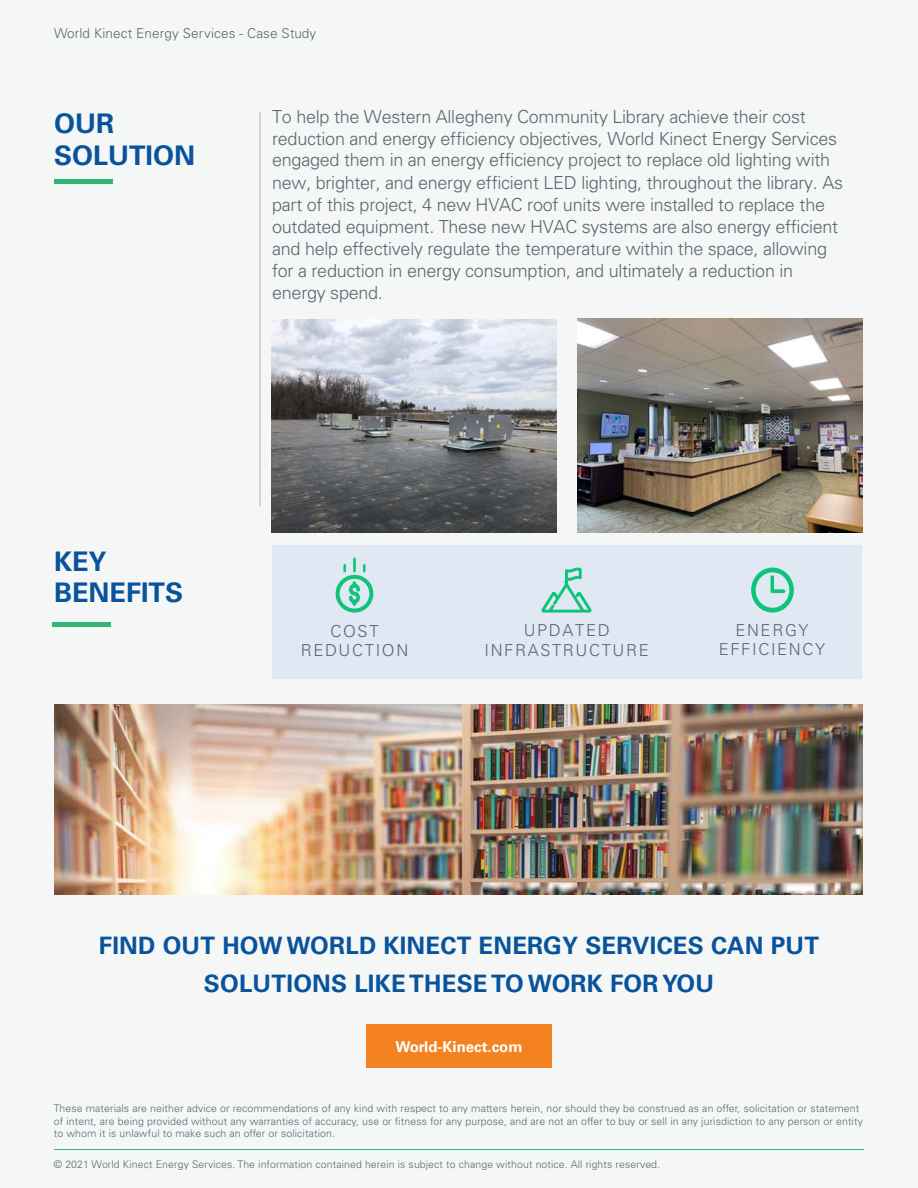
<style>
.page{position:relative;width:918px;height:1188px;background:#f5f7f7}
.page>*{position:absolute;margin:0;border:0;box-sizing:border-box;transform-origin:0 0}
.t1{font:700 27px/31.7px "Univers LT Std";color:#09539c}
.t2{font:700 24px "Univers LT Std";letter-spacing:.01em;color:#09539c}
.t3{font:300 18px/22px "Univers LT Std";letter-spacing:-.015em;color:#5a6670}
.t4{font:300 16.5px/19.8px "Univers LT Std";letter-spacing:.1em;color:#5a6670;text-align:center}
.t5{font:700 15px "Univers LT Std";color:#fff}
.t6{font:300 13.5px "Univers LT Std";letter-spacing:.01em;color:#596770}
.t7{font:300 10.5px/12.6px "Univers LT Std";letter-spacing:.01em;color:#5a6670}
</style>
<div class="page">
<div style="left:55px;top:179px;width:58px;height:5px;background:#31b676"></div>
<div style="left:273px;top:545px;width:589px;height:134px;background:#dfe8f3"></div>
<svg style="left:335px;top:557px;width:39px;height:56px"></svg>
<svg style="left:541px;top:567px;width:51px;height:46px"></svg>
<svg style="left:751px;top:568px;width:43px;height:45px"></svg>
<hr style="left:259px;top:112px;width:1px;height:394px;background:#d4d4d6">
<hr style="left:54px;top:1149px;width:810px;height:1px;background:#31b676">
<div style="left:366px;top:1025px;width:186px;height:43px;background:#f58220"></div>
<img style="left:577px;top:319px;width:285px;height:213px">
<img style="left:272px;top:319px;width:285px;height:214px">
<img style="left:55px;top:705px;width:807px;height:189px">
<div style="left:52px;top:622px;width:58px;height:5px;background:#31b676"></div>
<p class="t6" style="left:54px;top:25px;width:264px">World Kinect Energy Services - Case Study</p>
<p class="t1" style="left:54px;top:108px;width:62px">OUR</p>
<p class="t1" style="left:54px;top:140px;width:143px">SOLUTION</p>
<p class="t3" style="left:272px;top:105px;width:572px">To help the Western Allegheny Community Library achieve their cost reduction and energy efficiency objectives, World Kinect Energy Services engaged them in an energy efficiency project to replace old lighting with new, brighter, and energy efficient LED lighting, throughout the library. As part of this project, 4 new HVAC roof units were installed to replace the outdated equipment. These new HVAC systems are also energy efficient and help effectively regulate the temperature within the space, allowing for a reduction in energy consumption, and ultimately a reduction in energy spend.</p>
<h1 class="t1" style="left:54px;top:546px;width:131px">KEY<br>BENEFITS</h1>
<p class="t4" style="left:301px;top:621px;width:109px">COST<br>REDUCTION</p>
<p class="t4" style="left:484px;top:621px;width:166px">UPDATED<br>INFRASTRUCTURE</p>
<p class="t4" style="left:719px;top:621px;width:108px;line-height:18.6px">ENERGY<br>EFFICIENCY</p>
<p class="t2" style="left:99px;top:932px;width:722px">FIND OUT HOW WORLD KINECT ENERGY SERVICES CAN PUT</p>
<p class="t2" style="left:204px;top:969px;width:512px">SOLUTIONS LIKE THESE TO WORK FOR YOU</p>
<p class="t5" style="left:395px;top:1037px;width:129px">World-Kinect.com</p>
<p class="t7" style="left:54px;top:1102px;width:811px">These materials are neither advice or recommendations of any kind with respect to any matters herein, nor should they be construed as an offer, solicitation or statement of intent, are being provided without any warranties of accuracy, use or fitness for any purpose, and are not an offer to buy or sell in any jurisdiction to any person or entity to whom it is unlawful to make such an offer or solicitation.</p>
<p class="t7" style="left:54px;top:1158px;width:608px">© 2021 World Kinect Energy Services. The information contained herein is subject to change without notice. All rights reserved.</p>
</div>
